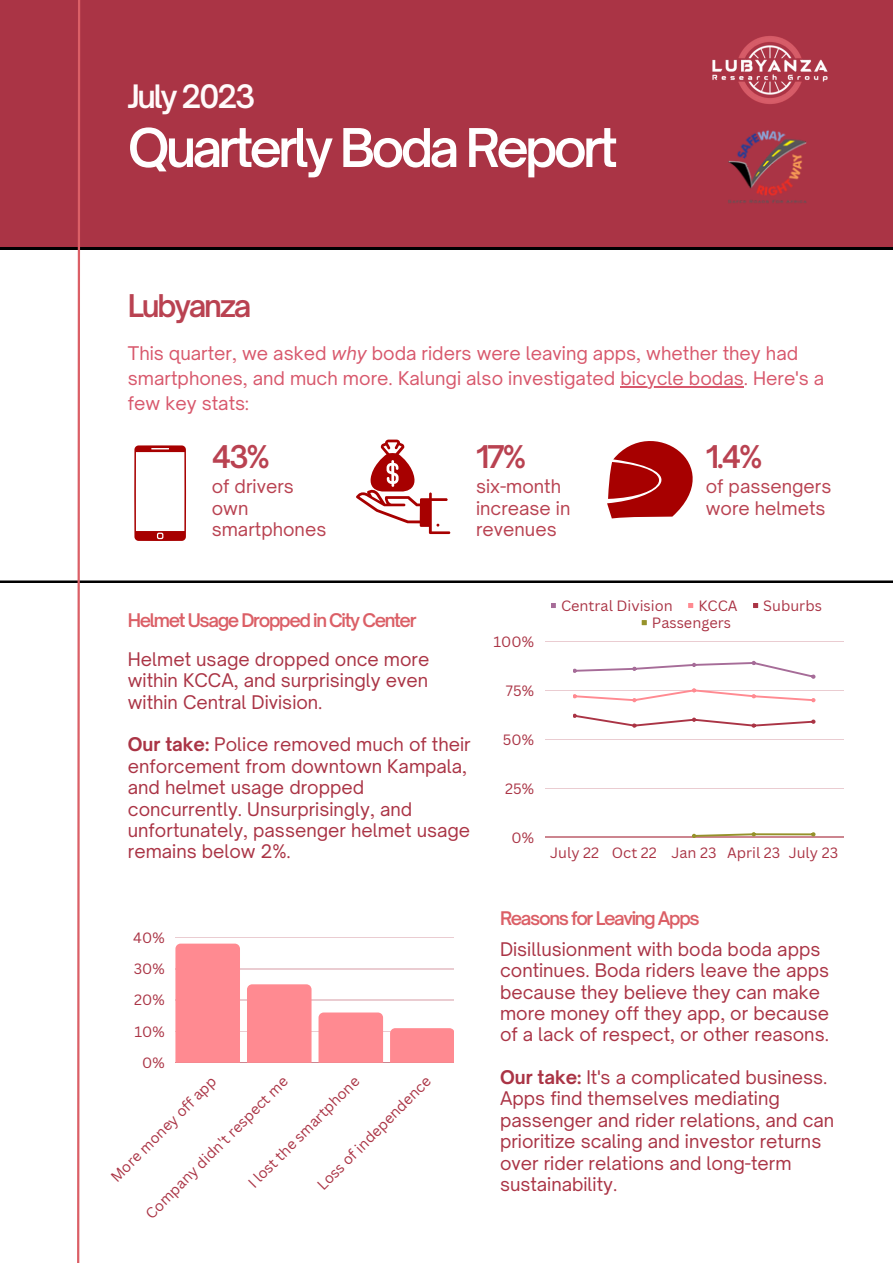
<style>
.page{position:relative;width:893px;height:1264px;background:#fff}
.page>*{position:absolute;margin:0;border:0;box-sizing:border-box;transform-origin:0 0}
.t1{font:600 51px "Open Sauce One";letter-spacing:-.075em;color:#fff}
.t2{font:600 30.9px "Open Sauce One";letter-spacing:-.075em;color:#fffafa}
.t3{font:600 30px "Open Sauce One";letter-spacing:-.075em;color:#b94251}
.t4{font:18px/21.3px "Open Sauce One";color:#aa3445}
.t5{font:18px/24.8px "Open Sauce One";color:#d8586c}
.t6{font:18px/21.3px "Open Sauce One";color:#b94251}
.t7{font:600 18px "Open Sauce One";letter-spacing:-.075em;color:#db5f66}
.t8{font:14.55px "Canva Sans";color:#aa3445}
.s1{font-style:italic}
.s2{font-weight:700}
</style>
<div class="page">
<svg style="left:0;top:249px;width:892px;height:333px"></svg>
<div style="left:0;top:0;width:892px;height:249px;background:#aa3445"></div>
<svg style="left:76px;top:0;width:5px;height:1262px"></svg>
<img style="left:698px;top:26px;width:146px;height:89px">
<svg style="left:551px;top:603px;width:5px;height:5px"></svg>
<svg style="left:688px;top:603px;width:5px;height:5px"></svg>
<svg style="left:753px;top:603px;width:5px;height:5px"></svg>
<svg style="left:641px;top:620px;width:5px;height:5px"></svg>
<hr style="left:545px;top:641px;width:298px;height:1px;background:#aa3445">
<hr style="left:545px;top:690px;width:298px;height:1px;background:#aa3445">
<hr style="left:545px;top:739px;width:298px;height:1px;background:#aa3445">
<hr style="left:545px;top:788px;width:298px;height:1px;background:#aa3445">
<hr style="left:545px;top:837px;width:298px;height:1px;background:#aa3445">
<svg style="left:573px;top:661px;width:242px;height:17px"></svg>
<svg style="left:572px;top:688px;width:243px;height:14px"></svg>
<svg style="left:573px;top:713px;width:242px;height:14px"></svg>
<svg style="left:691px;top:832px;width:124px;height:6px"></svg>
<hr style="left:175px;top:937px;width:279px;height:1px;background:#aa3445">
<hr style="left:175px;top:968px;width:279px;height:1px;background:#aa3445">
<hr style="left:175px;top:999px;width:279px;height:1px;background:#aa3445">
<hr style="left:175px;top:1031px;width:279px;height:1px;background:#aa3445">
<hr style="left:175px;top:1062px;width:279px;height:1px;background:#aa3445">
<div style="left:175px;top:943px;width:65px;height:119px;background:#ff8a91"></div>
<div style="left:247px;top:984px;width:64px;height:78px;background:#ff8a91"></div>
<div style="left:318px;top:1012px;width:65px;height:50px;background:#ff8a91"></div>
<div style="left:390px;top:1028px;width:64px;height:34px;background:#ff8a91"></div>
<img style="left:726px;top:126px;width:81px;height:81px">
<svg style="left:134px;top:445px;width:52px;height:96px"></svg>
<svg style="left:356px;top:439px;width:94px;height:95px"></svg>
<hr style="left:620px;top:386px;width:123px;height:1px;background:#d8586c">
<svg style="left:607px;top:412px;width:122px;height:106px"></svg>
<p class="t2" style="left:128px;top:77px;width:129px">July 2023</p>
<p class="t1" style="left:128px;top:116px;width:491px">Quarterly Boda Report</p>
<p class="t3" style="left:128px;top:287px;width:125px">Lubyanza</p>
<p class="t5" style="left:128px;top:341px;width:697px">This quarter, we asked <span class="s1">why</span> boda riders were leaving apps, whether they had smartphones, and much more. Kalungi also investigated bicycle bodas. Here's a few key stats:</p>
<p class="t3" style="left:212px;top:437px;width:60px">43%</p>
<p class="t6" style="left:212px;top:475px;width:116px">of drivers own smartphones</p>
<p class="t3" style="left:476px;top:437px;width:52px">17%</p>
<p class="t6" style="left:476px;top:475px;width:96px">six-month increase in revenues</p>
<p class="t3" style="left:705px;top:437px;width:58px">1.4%</p>
<p class="t6" style="left:705px;top:475px;width:127px">of passengers wore helmets</p>
<p class="t7" style="left:128px;top:609px;width:290px">Helmet Usage Dropped in City Center</p>
<p class="t4" style="left:128px;top:648px;width:303px;text-align:justify">Helmet usage dropped once more within KCCA, and surprisingly even within Central Division.</p>
<p class="t4" style="left:128px;top:734px;width:344px"><span class="s2">Our take:</span> Police removed much of their enforcement from downtown Kampala, and helmet usage dropped concurrently. Unsurprisingly, and unfortunately, passenger helmet usage remains below 2%.</p>
<p class="t8" style="left:133px;top:927px;width:33px">40%</p>
<p class="t8" style="left:134px;top:958px;width:32px">30%</p>
<p class="t8" style="left:134px;top:989px;width:32px">20%</p>
<p class="t8" style="left:134px;top:1021px;width:32px">10%</p>
<p class="t8" style="left:142px;top:1052px;width:24px">0%</p>
<p class="t8" style="left:243px;top:1177px;width:152px;rotate:-45deg">I lost the smartphone</p>
<p class="t8" style="left:312px;top:1180px;width:155px;rotate:-45deg">Loss of independence</p>
<p class="t8" style="left:141px;top:1208px;width:195px;rotate:-45deg">Company didn't respect me</p>
<p class="t8" style="left:106px;top:1171px;width:144px;rotate:-45deg">More money of app</p>
<p class="t8" style="left:493px;top:631px;width:42px">100%</p>
<p class="t8" style="left:506px;top:680px;width:30px">75%</p>
<p class="t8" style="left:503px;top:729px;width:33px">50%</p>
<p class="t8" style="left:505px;top:778px;width:30px">25%</p>
<p class="t8" style="left:511px;top:827px;width:24px">0%</p>
<p class="t8" style="left:561px;top:595px;width:113px">Central Division</p>
<p class="t8" style="left:698px;top:595px;width:41px">KCCA</p>
<p class="t8" style="left:763px;top:595px;width:60px">Suburbs</p>
<p class="t8" style="left:652px;top:612px;width:81px">Passengers</p>
<p class="t8" style="left:550px;top:842px;width:50px">July 22</p>
<p class="t8" style="left:612px;top:842px;width:46px">Oct 22</p>
<p class="t8" style="left:671px;top:842px;width:47px">Jan 23</p>
<p class="t8" style="left:727px;top:842px;width:55px">April 23</p>
<p class="t8" style="left:788px;top:842px;width:51px">July 23</p>
<p class="t7" style="left:500px;top:907px;width:201px">Reasons for Leaving Apps</p>
<p class="t4" style="left:500px;top:938px;width:330px">Disillusionment with boda boda apps continues. Boda riders leave the apps because they believe they can make more money off they app, or because of a lack of respect, or other reasons.</p>
<p class="t4" style="left:500px;top:1066px;width:336px"><span class="s2">Our take:</span> It's a complicated business.<br>Apps find themselves mediating passenger and rider relations, and can prioritize scaling and investor returns over rider relations and long-term sustainability.</p>
</div>
